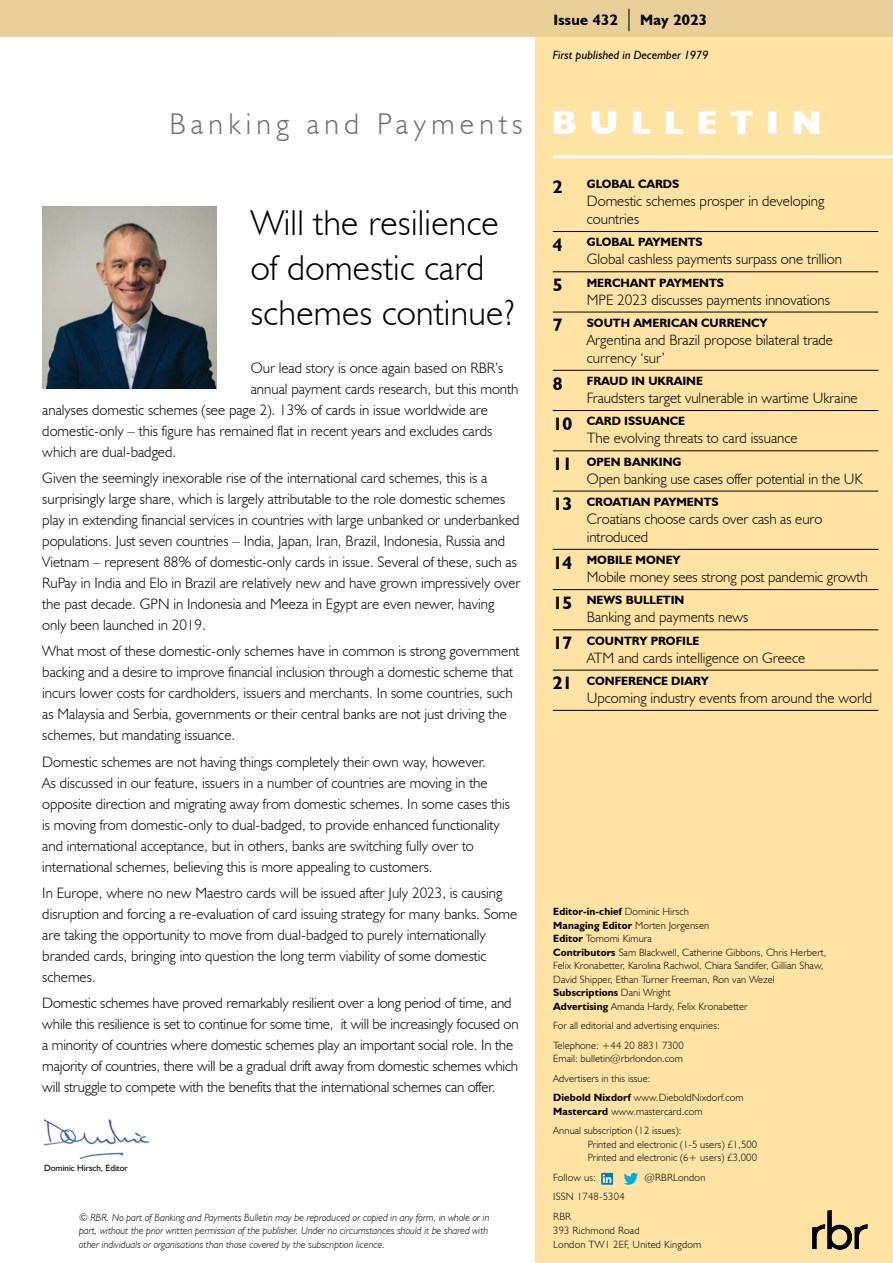
<style>
.page{position:relative;width:893px;height:1263px;background:#fff}
.page>*{position:absolute;margin:0;border:0;box-sizing:border-box;transform-origin:0 0}
.t1{font:300 36px/45px "Humanist 521 BT";letter-spacing:.01em;color:#000}
.t2{font:300 30px "Humanist 521 BT";letter-spacing:.175em;color:#6d6e71}
.t3{font:700 18px "Humanist 521 BT";color:#000}
.t4{font:300 15px/21px "Humanist 521 BT";color:#000}
.t5{font:700 15px "Humanist 521 BT";letter-spacing:.02em;color:#000}
.t6{font:700 12px "Humanist 521 BT";color:#000}
.t7{font:italic 12px "Humanist 521 BT";color:#000}
.t8{font:300 10.5px/13.5px "Humanist 521 BT";letter-spacing:.01em;color:#000}
.t9{font:italic 300 10.5px/13.5px "Humanist 521 BT";color:#000;text-align:justify}
.t10{font:9px "Humanist 521 BT";color:#000}
.s1{font-weight:300;font-size:22.5px}
.s2{font-weight:800;font-size:33.75px;color:#fff}
.s3{font-size:18px}
.s4{font-weight:700}
</style>
<div class="page">
<div style="left:536px;top:0;width:357px;height:1263px;background:#ffe3a5"></div>
<div style="left:0;top:0;width:893px;height:37px;background:#e8cf97"></div>
<hr style="left:553px;top:155px;width:340px;height:3px;background:#fff">
<svg style="left:812px;top:1210px;width:56px;height:39px"></svg>
<svg style="left:601px;top:1173px;width:12px;height:12px"></svg>
<svg style="left:603px;top:1174px;width:12px;height:9px"></svg>
<svg style="left:624px;top:1173px;width:14px;height:12px"></svg>
<img style="left:43px;top:207px;width:174px;height:182px">
<img style="left:44px;top:1119px;width:105px;height:39px">
<hr style="left:553px;top:231px;width:325px;height:1px;background:#000">
<hr style="left:553px;top:271px;width:325px;height:1px;background:#000">
<hr style="left:553px;top:312px;width:325px;height:1px;background:#000">
<hr style="left:553px;top:370px;width:325px;height:1px;background:#000">
<hr style="left:553px;top:410px;width:325px;height:1px;background:#000">
<hr style="left:553px;top:450px;width:325px;height:1px;background:#000">
<hr style="left:553px;top:491px;width:325px;height:1px;background:#000">
<hr style="left:553px;top:549px;width:325px;height:1px;background:#000">
<hr style="left:553px;top:589px;width:325px;height:1px;background:#000">
<hr style="left:553px;top:629px;width:325px;height:1px;background:#000">
<hr style="left:553px;top:670px;width:325px;height:1px;background:#000">
<hr style="left:553px;top:710px;width:325px;height:1px;background:#000">
<p class="t5" style="left:553px;top:11px;width:155px">Issue 432 <span class="s1">|</span> May 2023</p>
<p class="t7" style="left:553px;top:48px;width:157px">First published in December 1979</p>
<h2 class="t2" style="left:169px;top:105px;width:653px">Banking and Payments <span class="s2">B U L L E T I N</span></h2>
<h1 class="t1" style="left:251px;top:199px;width:266px">Will the resilience of domestic card schemes continue?</h1>
<p class="t4" style="left:251px;top:357px;width:254px">Our lead story is once again based on RBR’s</p>
<p class="t4" style="left:251px;top:378px;width:269px">annual payment cards research, but this month</p>
<p class="t4" style="left:42px;top:399px;width:447px">analyses domestic schemes (see page 2). 13% of cards in issue worldwide are</p>
<p class="t4" style="left:42px;top:420px;width:451px">domestic‑only – this figure has remained flat in recent years and excludes cards</p>
<p class="t4" style="left:42px;top:441px;width:135px">which are dual‑badged.</p>
<p class="t4" style="left:42px;top:467px;width:480px">Given the seemingly inexorable rise of the international card schemes, this is a surprisingly large share, which is largely attributable to the role domestic schemes play in extending financial services in countries with large unbanked or underbanked populations. Just seven countries – India, Japan, Iran, Brazil, Indonesia, Russia and Vietnam – represent 88% of domestic‑only cards in issue. Several of these, such as RuPay in India and Elo in Brazil are relatively new and have grown impressively over the past decade. GPN in Indonesia and Meeza in Egypt are even newer, having only been launched in 2019.</p>
<p class="t4" style="left:42px;top:640px;width:479px">What most of these domestic‑only schemes have in common is strong government backing and a desire to improve financial inclusion through a domestic scheme that incurs lower costs for cardholders, issuers and merchants. In some countries, such as Malaysia and Serbia, governments or their central banks are not just driving the schemes, but mandating issuance.</p>
<p class="t4" style="left:42px;top:751px;width:469px">Domestic schemes are not having things completely their own way, however.<br>As discussed in our feature, issuers in a number of countries are moving in the opposite direction and migrating away from domestic schemes. In some cases this is moving from domestic‑only to dual‑badged, to provide enhanced functionality and international acceptance, but in others, banks are switching fully over to international schemes, believing this is more appealing to customers.</p>
<p class="t4" style="left:42px;top:882px;width:477px">In Europe, where no new Maestro cards will be issued after July 2023, is causing disruption and forcing a re‑evaluation of card issuing strategy for many banks. Some are taking the opportunity to move from dual‑badged to purely internationally branded cards, bringing into question the long term viability of some domestic schemes.</p>
<p class="t4" style="left:42px;top:992px;width:478px">Domestic schemes have proved remarkably resilient over a long period of time, and while this resilience is set to continue for some time, it will be increasingly focused on a minority of countries where domestic schemes play an important social role. In the majority of countries, there will be a gradual drift away from domestic schemes which will struggle to compete with the benefits that the international schemes can offer.</p>
<p class="t10" style="left:44px;top:1163px;width:85px">Dominic Hirsch, Editor</p>
<p class="t9" style="left:79px;top:1210px;width:412px">© RBR. No part of Banking and Payments Bulletin may be reproduced or copied in any form, in whole or in part, without the prior written permission of the publisher. Under no circumstances should it be shared with other individuals or organisations than those covered by the subscription licence.</p>
<p class="t3" style="left:553px;top:175px;width:11px">2</p>
<p class="t6" style="left:587px;top:177px;width:94px">GLOBAL CARDS</p>
<p class="t4" style="left:587px;top:192px;width:239px;line-height:18px">Domestic schemes prosper in developing countries</p>
<p class="t3" style="left:553px;top:234px;width:11px">4</p>
<p class="t6" style="left:587px;top:235px;width:117px">GLOBAL PAYMENTS</p>
<p class="t4" style="left:587px;top:248px;width:257px">Global cashless payments surpass one trillion</p>
<p class="t3" style="left:553px;top:274px;width:11px">5</p>
<p class="t6" style="left:587px;top:275px;width:139px">MERCHANT PAYMENTS</p>
<p class="t4" style="left:587px;top:289px;width:245px">MPE 2023 discusses payments innovations</p>
<p class="t3" style="left:553px;top:314px;width:11px">7</p>
<p class="t6" style="left:587px;top:315px;width:182px">SOUTH AMERICAN CURRENCY</p>
<p class="t4" style="left:587px;top:330px;width:248px;line-height:18px">Argentina and Brazil propose bilateral trade currency ‘sur’</p>
<p class="t3" style="left:553px;top:372px;width:11px">8</p>
<p class="t6" style="left:587px;top:374px;width:118px">FRAUD IN UKRAINE</p>
<p class="t4" style="left:587px;top:387px;width:272px">Fraudsters target vulnerable in wartime Ukraine</p>
<p class="t6" style="left:553px;top:414px;width:134px"><span class="s3">10</span> CARD ISSUANCE</p>
<p class="t4" style="left:587px;top:427px;width:212px">The evolving threats to card issuance</p>
<p class="t6" style="left:553px;top:454px;width:130px"><span class="s3">11</span> OPEN BANKING</p>
<p class="t4" style="left:587px;top:468px;width:277px">Open banking use cases offer potential in the UK</p>
<p class="t6" style="left:553px;top:494px;width:167px"><span class="s3">13</span> CROATIAN PAYMENTS</p>
<p class="t4" style="left:587px;top:509px;width:237px;line-height:18px">Croatians choose cards over cash as euro introduced</p>
<p class="t6" style="left:553px;top:553px;width:129px"><span class="s3">14</span> MOBILE MONEY</p>
<p class="t4" style="left:587px;top:566px;width:282px">Mobile money sees strong post pandemic growth</p>
<p class="t6" style="left:553px;top:593px;width:133px"><span class="s3">15</span> NEWS BULLETIN</p>
<p class="t4" style="left:587px;top:606px;width:163px">Banking and payments news</p>
<p class="t6" style="left:553px;top:633px;width:148px"><span class="s3">17</span> COUNTRY PROFILE</p>
<p class="t4" style="left:587px;top:647px;width:220px">ATM and cards intelligence on Greece</p>
<p class="t6" style="left:553px;top:673px;width:157px"><span class="s3">21</span> CONFERENCE DIARY</p>
<p class="t4" style="left:587px;top:687px;width:287px">Upcoming industry events from around the world</p>
<p class="t8" style="left:553px;top:905px;width:275px"><span class="s4">Editor-in-chief</span> Dominic Hirsch<br><span class="s4">Managing Editor</span> Morten Jorgensen<br><span class="s4">Editor</span> Tomomi Kimura<br><span class="s4">Contributors</span> Sam Blackwell, Catherine Gibbons, Chris Herbert, Felix Kronabetter, Karolina Rachwol, Chiara Sandifer, Gillian Shaw, David Shipper, Ethan Turner Freeman, Ron van Wezel <span class="s4">Subscriptions</span> Dani Wright<br><span class="s4">Advertising</span> Amanda Hardy, Felix Kronabetter</p>
<p class="t8" style="left:553px;top:1016px;width:168px;line-height:19.5px">For all editorial and advertising enquiries:<br>Telephone: +44 20 8831 7300</p>
<p class="t8" style="left:553px;top:1049px;width:192px;line-height:19.5px">Email: bulletin@rbrlondon.com<br>Advertisers in this issue:<br><span class="s4">Diebold Nixdorf</span> www.DieboldNixdorf.com</p>
<p class="t8" style="left:553px;top:1101px;width:151px;line-height:19.5px"><span class="s4">Mastercard</span> www.mastercard.com<br>Annual subscription (12 issues):</p>
<p class="t8" style="left:588px;top:1137px;width:171px">Printed and electronic (1-5 users) £1,500<br>Printed and electronic (6+ users) £3,000</p>
<p class="t8" style="left:553px;top:1170px;width:44px">Follow us:</p>
<p class="t8" style="left:644px;top:1170px;width:63px">@RBRLondon</p>
<p class="t8" style="left:553px;top:1190px;width:73px">ISSN 1748-5304</p>
<p class="t8" style="left:553px;top:1210px;width:150px">RBR<br>393 Richmond Road<br>London TW1 2EF, United Kingdom</p>
</div>
